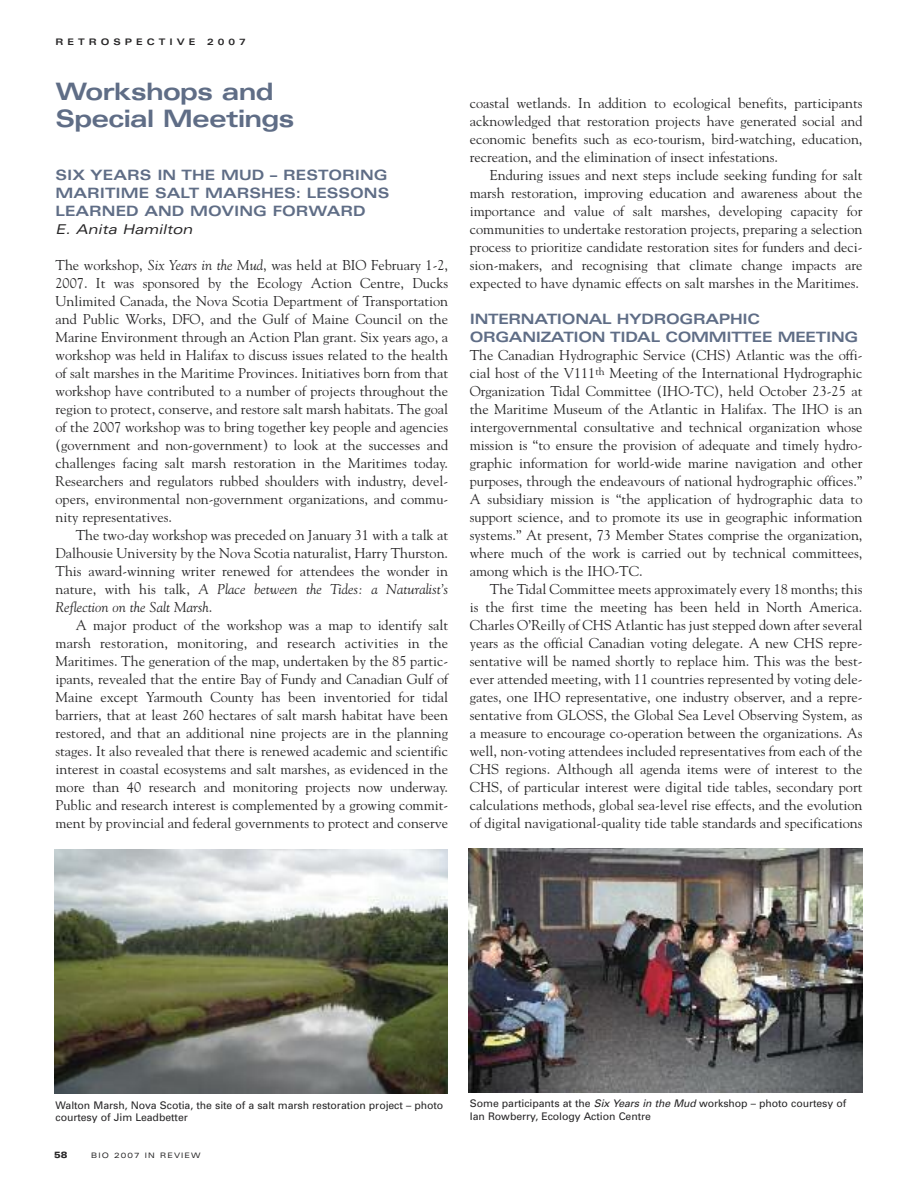
<style>
.page{position:relative;width:918px;height:1188px;background:#fff}
.page>*{position:absolute;margin:0;border:0;box-sizing:border-box;transform-origin:0 0}
.t1{font:700 expanded 24px/26.7px "Univers";letter-spacing:-.03em;color:#5f6d86}
.t2{font:14.25px/18px "Goudy";color:#272627;text-align:justify}
.t3{font:700 expanded 14.25px/18px "Univers";letter-spacing:-.005em;color:#5f6d86}
.t4{font:italic expanded 13.5px "Univers";color:#272627}
.t5{font:10.5px/12.8px "Univers";letter-spacing:-.005em;color:#272627}
.t6{font:700 expanded 9px "Univers";letter-spacing:.445em;color:#272627}
.t7{font:900 expanded 9px "Univers";color:#272627}
.t8{font:expanded 7.5px "Univers";letter-spacing:.15em;color:#272627}
.s1{font-style:italic}
</style>
<div class="page">
<img style="left:54px;top:849px;width:394px;height:245px">
<img style="left:468px;top:848px;width:394px;height:245px">
<p class="t6" style="left:56px;top:39px;width:141px">RETROSPECTIVE</p>
<p class="t6" style="left:207px;top:39px;width:40px">2007</p>
<h1 class="t1" style="left:56px;top:80px;width:241px">Workshops and<br>Special Meetings</h1>
<p class="t3" style="left:56px;top:167px;width:335px">SIX YEARS IN THE MUD – RESTORING<br>MARITIME SALT MARSHES: LESSONS<br>LEARNED AND MOVING FORWARD</p>
<p class="t4" style="left:56px;top:224px;width:138px">E. Anita Hamilton</p>
<p class="t2" style="left:56px;top:256px;width:394px">The workshop, <span class="s1">Six Years in the Mud</span>, was held at BIO February 1-2, 2007. It was sponsored by the Ecology Action Centre, Ducks Unlimited Canada, the Nova Scotia Department of Transportation and Public Works, DFO, and the Gulf of Maine Council on the Marine Environment through an Action Plan grant. Six years ago, a workshop was held in Halifax to discuss issues related to the health of salt marshes in the Maritime Provinces. Initiatives born from that workshop have contributed to a number of projects throughout the region to protect, conserve, and restore salt marsh habitats. The goal of the 2007 workshop was to bring together key people and agencies (government and non-government) to look at the successes and challenges facing salt marsh restoration in the Maritimes today.<br>Researchers and regulators rubbed shoulders with industry, devel&shy;opers, environmental non-government organizations, and commu&shy;nity representatives.</p>
<p class="t2" style="left:56px;top:526px;width:394px;text-indent:20px">The two-day workshop was preceded on January 31 with a talk at Dalhousie University by the Nova Scotia naturalist, Harry Thurston.<br>This award-winning writer renewed for attendees the wonder in nature, with his talk, <span class="s1">A Place between the Tides: a Naturalist’s Reflection on the Salt Marsh</span>.</p>
<p class="t2" style="left:56px;top:616px;width:394px;text-indent:20px">A major product of the workshop was a map to identify salt marsh restoration, monitoring, and research activities in the Maritimes. The generation of the map, undertaken by the 85 partic&shy;ipants, revealed that the entire Bay of Fundy and Canadian Gulf of Maine except Yarmouth County has been inventoried for tidal barriers, that at least 260 hectares of salt marsh habitat have been restored, and that an additional nine projects are in the planning stages. It also revealed that there is renewed academic and scientific interest in coastal ecosystems and salt marshes, as evidenced in the more than 40 research and monitoring projects now underway.<br>Public and research interest is complemented by a growing commit&shy;ment by provincial and federal governments to protect and conserve</p>
<p class="t2" style="left:470px;top:94px;width:394px">coastal wetlands. In addition to ecological benefits, participants acknowledged that restoration projects have generated social and economic benefits such as eco-tourism, bird-watching, education, recreation, and the elimination of insect infestations.</p>
<p class="t2" style="left:470px;top:166px;width:394px;text-indent:20px">Enduring issues and next steps include seeking funding for salt marsh restoration, improving education and awareness about the importance and value of salt marshes, developing capacity for communities to undertake restoration projects, preparing a selection process to prioritize candidate restoration sites for funders and deci&shy;sion-makers, and recognising that climate change impacts are expected to have dynamic effects on salt marshes in the Maritimes.</p>
<p class="t3" style="left:470px;top:311px;width:390px">INTERNATIONAL HYDROGRAPHIC<br>ORGANIZATION TIDAL COMMITTEE MEETING</p>
<p class="t2" style="left:470px;top:346px;width:394px">The Canadian Hydrographic Service (CHS) Atlantic was the offi&shy;cial host of the V111<sup>th</sup> Meeting of the International Hydrographic Organization Tidal Committee (IHO-TC), held October 23-25 at the Maritime Museum of the Atlantic in Halifax. The IHO is an intergovernmental consultative and technical organization whose mission is “to ensure the provision of adequate and timely hydro&shy;graphic information for world-wide marine navigation and other purposes, through the endeavours of national hydrographic offices.” A subsidiary mission is “the application of hydrographic data to support science, and to promote its use in geographic information systems.” At present, 73 Member States comprise the organization, where much of the work is carried out by technical committees, among which is the IHO-TC.</p>
<p class="t2" style="left:470px;top:580px;width:394px;text-indent:20px">The Tidal Committee meets approximately every 18 months; this is the first time the meeting has been held in North America.<br>Charles O’Reilly of CHS Atlantic has just stepped down after several years as the official Canadian voting delegate. A new CHS repre&shy;sentative will be named shortly to replace him. This was the best&shy;ever attended meeting, with 11 countries represented by voting dele&shy;gates, one IHO representative, one industry observer, and a repre&shy;sentative from GLOSS, the Global Sea Level Observing System, as a measure to encourage co-operation between the organizations. As well, non-voting attendees included representatives from each of the CHS regions. Although all agenda items were of interest to the CHS, of particular interest were digital tide tables, secondary port calculations methods, global sea-level rise effects, and the evolution of digital navigational-quality tide table standards and specifications</p>
<p class="t5" style="left:55px;top:1099px;width:389px">Walton Marsh, Nova Scotia, the site of a salt marsh restoration project – photo courtesy of Jim Leadbetter</p>
<p class="t5" style="left:470px;top:1098px;width:378px">Some participants at the <span class="s1">Six Years in the Mud</span> workshop – photo courtesy of<br>Ian Rowberry, Ecology Action Centre</p>
<p class="t7" style="left:54px;top:1152px;width:15px">58</p>
<p class="t8" style="left:91px;top:1153px;width:111px">BIO 2007 IN REVIEW</p>
</div>
